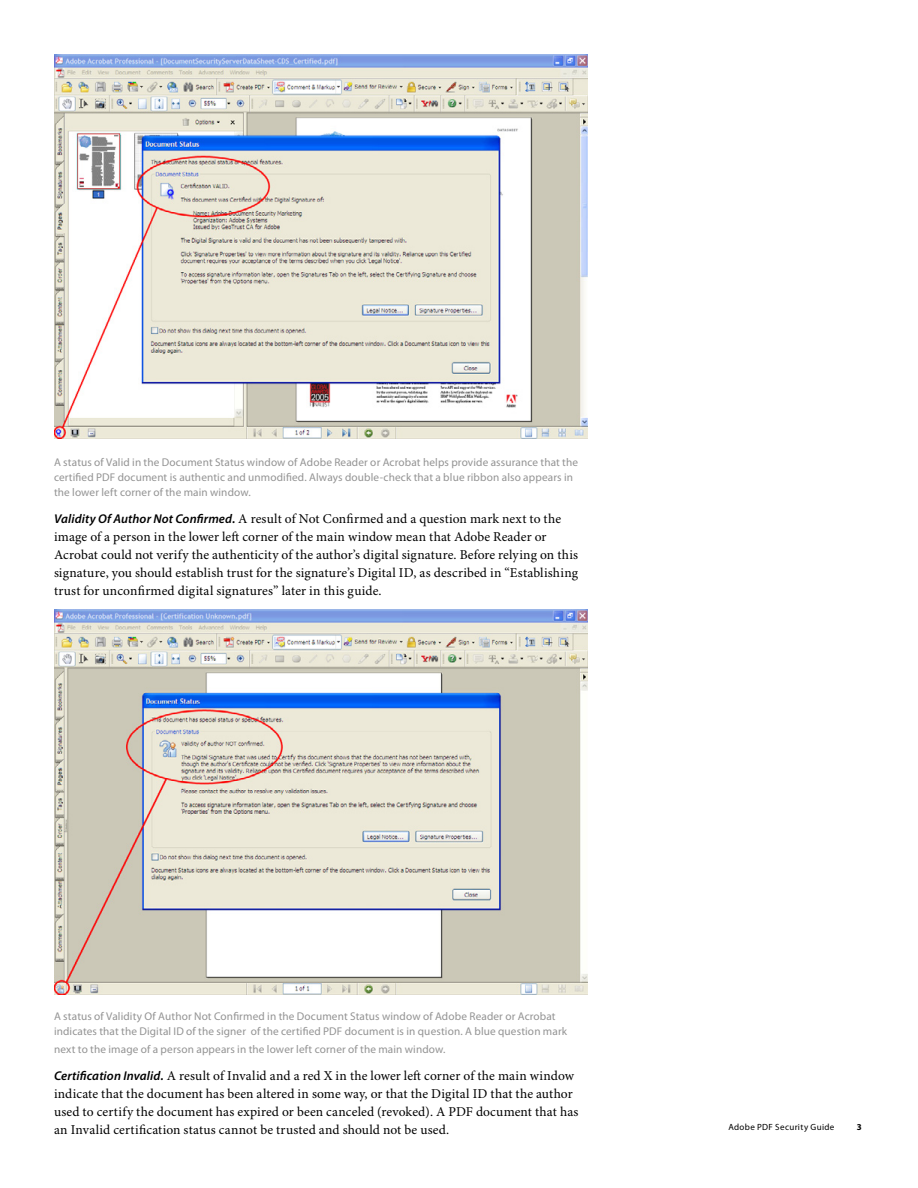
<style>
.page{position:relative;width:918px;height:1188px;background:#fff}
.page>*{position:absolute;margin:0;border:0;box-sizing:border-box;transform-origin:0 0}
.Text{font:13.5px/18px "Minion Pro";letter-spacing:.01em;color:#000}
.t1{font:11.25px/15px "Myriad Pro";letter-spacing:.01em;color:#939393}
.t2{font:9px "Myriad Pro";letter-spacing:.04em;color:#000}
.t3{font:700 9px "Myriad Pro";color:#000}
.s1{font-family:"Myriad Pro";font-weight:600;font-style:italic;font-size:12.75px}
</style>
<div class="page">
<img style="left:54px;top:54px;width:534px;height:385px">
<img style="left:54px;top:609px;width:534px;height:385px">
<p class="t1" style="left:54px;top:454px;width:526px">A status of Valid in the Document Status window of Adobe Reader or Acrobat helps provide assurance that the certified PDF document is authentic and unmodified. Always double-check that a blue ribbon also appears in the lower left corner of the main window.</p>
<p class="Text" style="left:54px;top:510px;width:526px"><span class="s1">Validity Of Author Not Confirmed.</span> A result of Not Confirmed and a question mark next to the image of a person in the lower left corner of the main window mean that Adobe Reader or Acrobat could not verify the authenticity of the author’s digital signature. Before relying on this signature, you should establish trust for the signature’s Digital ID, as described in “Establishing trust for unconfirmed digital signatures” later in this guide.</p>
<p class="t1" style="left:54px;top:1009px;width:515px">A status of Validity Of Author Not Confirmed in the Document Status window of Adobe Reader or Acrobat indicates that the Digital ID of the signer of the certified PDF document is in question. A blue question mark</p>
<p class="t1" style="left:54px;top:1042px;width:393px">next to the image of a person appears in the lower left corner of the main window.</p>
<p class="Text" style="left:54px;top:1067px;width:526px"><span class="s1">Certification Invalid.</span> A result of Invalid and a red X in the lower left corner of the main window indicate that the document has been altered in some way, or that the Digital ID that the author used to certify the document has expired or been canceled (revoked). A PDF document that has an Invalid certification status cannot be trusted and should not be used.</p>
<p class="t2" style="left:728px;top:1122px;width:108px">Adobe PDF Security Guide</p>
<p class="t3" style="left:857px;top:1122px;width:6px">3</p>
</div>
